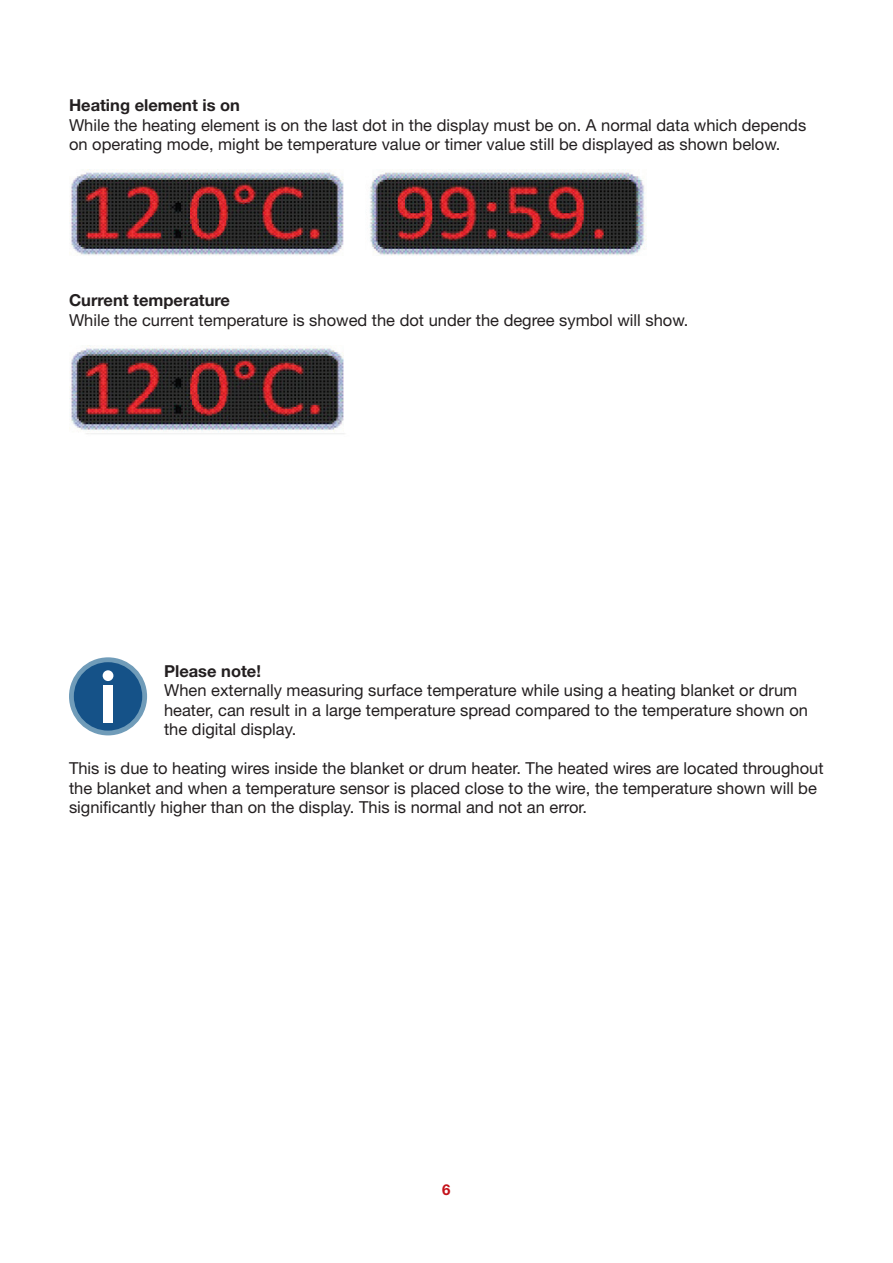
<style>
.page{position:relative;width:893px;height:1263px;background:#fff}
.page>*{position:absolute;margin:0;border:0;box-sizing:border-box;transform-origin:0 0}
.t1{font:16.5px/19.5px "Helvetica Neue LT Std";color:#231f20}
.t2{font:700 16.5px "Helvetica Neue LT Std";color:#231f20}
.t3{font:700 15px "Helvetica Neue LT Std";color:#c4121a}
</style>
<div class="page">
<img style="left:69px;top:345px;width:276px;height:89px">
<div style="left:69px;top:657px;width:78px;height:78px;background:#709cb9;border-radius:50%"></div>
<div style="left:74px;top:662px;width:68px;height:69px;background:#155288;border-radius:50%"></div>
<div style="left:103px;top:670px;width:10px;height:11px;background:#fff;border-radius:50%"></div>
<div style="left:103px;top:685px;width:10px;height:37px;background:#fff"></div>
<img style="left:69px;top:169px;width:577px;height:86px">
<p class="t2" style="left:69px;top:95px;width:173px">Heating element is on</p>
<p class="t1" style="left:69px;top:115px;width:739px">While the heating element is on the last dot in the display must be on. A normal data which depends on operating mode, might be temperature value or timer value still be displayed as shown below.</p>
<p class="t2" style="left:69px;top:290px;width:163px">Current temperature</p>
<p class="t1" style="left:69px;top:310px;width:621px">While the current temperature is showed the dot under the degree symbol will show.</p>
<p class="t2" style="left:164px;top:660px;width:98px">Please note!</p>
<p class="t1" style="left:164px;top:680px;width:645px">When externally measuring surface temperature while using a heating blanket or drum heater, can result in a large temperature spread compared to the temperature shown on the digital display.</p>
<p class="t1" style="left:69px;top:758px;width:756px">This is due to heating wires inside the blanket or drum heater. The heated wires are located throughout the blanket and when a temperature sensor is placed close to the wire, the temperature shown will be significantly higher than on the display. This is normal and not an error.</p>
<p class="t3" style="left:442px;top:1180px;width:10px">6</p>
</div>
